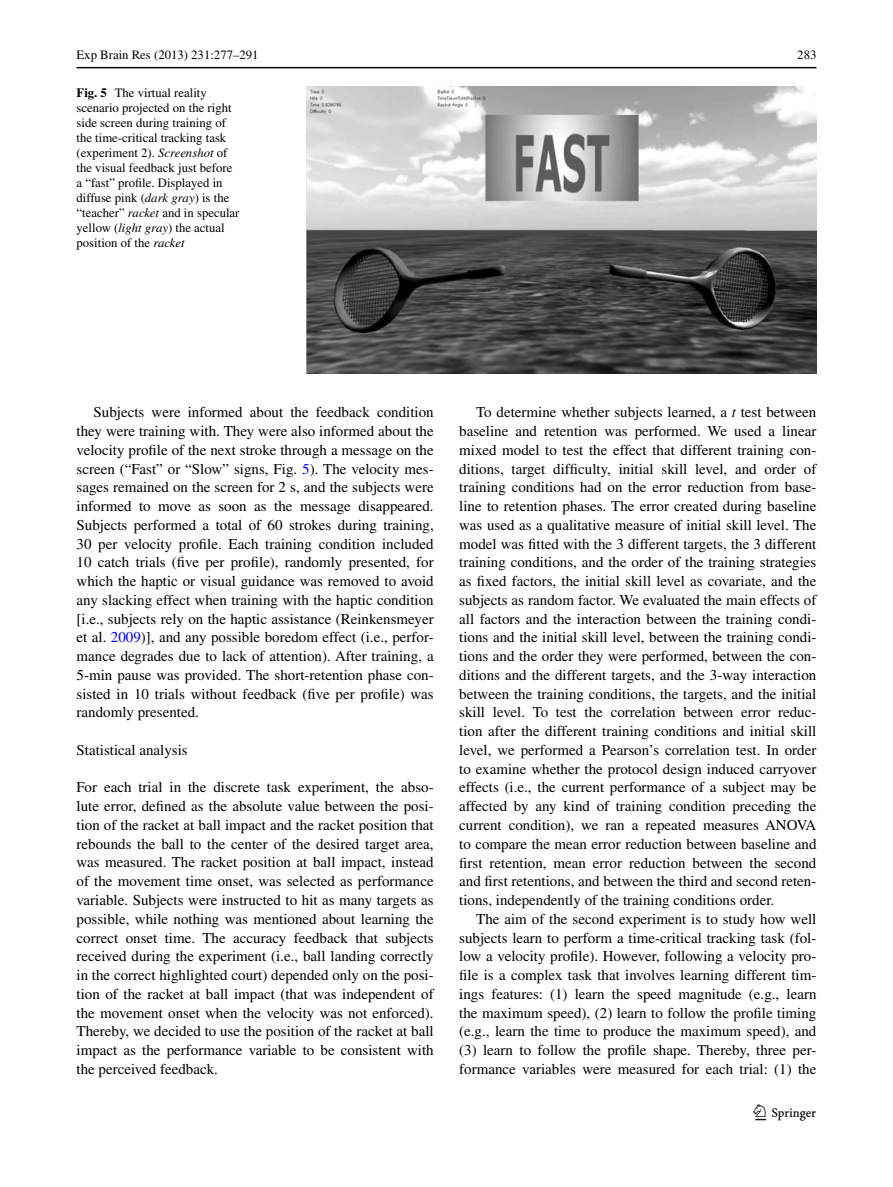
<style>
.page{position:relative;width:893px;height:1187px;background:#fff}
.page>*{position:absolute;margin:0;border:0;box-sizing:border-box;transform-origin:0 0}
.t1{font:22.5px "Springnew";color:#000}
.t2{font:15px/18.8px "Times";color:#000;text-align:justify}
.t3{font:12.75px/15px "Times";color:#000}
.s1{font-weight:700}
.s2{font-style:italic}
.s3{color:#00f}
</style>
<div class="page">
<hr style="left:77px;top:67px;width:739px;height:1px;background:#000">
<img style="left:306px;top:87px;width:510px;height:287px">
<p class="t3" style="left:77px;top:48px;width:184px">Exp Brain Res (2013) 231:277–291</p>
<p class="t3" style="left:797px;top:48px;width:21px">283</p>
<p class="t3" style="left:77px;top:85px;width:164px"><span class="s1">Fig. 5</span> The virtual reality scenario projected on the right side screen during training of the time-critical tracking task (experiment 2). <span class="s2">Screenshot</span> of the visual feedback just before a “fast” profile. Displayed in diffuse pink (<span class="s2">dark gray</span>) is the “teacher” <span class="s2">racket</span> and in specular yellow (<span class="s2">light gray</span>) the actual position of the <span class="s2">racket</span></p>
<p class="t2" style="left:77px;top:402px;width:359px;text-indent:17px">Subjects were informed about the feedback condition they were training with. They were also informed about the velocity profile of the next stroke through a message on the screen (“Fast” or “Slow” signs, Fig. <span class="s3">5</span>). The velocity mes&shy;sages remained on the screen for 2 s, and the subjects were informed to move as soon as the message disappeared.<br>Subjects performed a total of 60 strokes during training, 30 per velocity profile. Each training condition included 10 catch trials (five per profile), randomly presented, for which the haptic or visual guidance was removed to avoid any slacking effect when training with the haptic condition [i.e., subjects rely on the haptic assistance (Reinkensmeyer et al. <span class="s3">2009</span>)], and any possible boredom effect (i.e., perfor&shy;mance degrades due to lack of attention). After training, a 5-min pause was provided. The short-retention phase con&shy;sisted in 10 trials without feedback (five per profile) was randomly presented.</p>
<p class="t2" style="left:77px;top:740px;width:113px">Statistical analysis</p>
<p class="t2" style="left:77px;top:777px;width:359px">For each trial in the discrete task experiment, the abso&shy;lute error, defined as the absolute value between the posi&shy;tion of the racket at ball impact and the racket position that rebounds the ball to the center of the desired target area, was measured. The racket position at ball impact, instead of the movement time onset, was selected as performance variable. Subjects were instructed to hit as many targets as possible, while nothing was mentioned about learning the correct onset time. The accuracy feedback that subjects received during the experiment (i.e., ball landing correctly in the correct highlighted court) depended only on the posi&shy;tion of the racket at ball impact (that was independent of the movement onset when the velocity was not enforced).<br>Thereby, we decided to use the position of the racket at ball impact as the performance variable to be consistent with the perceived feedback.</p>
<p class="t2" style="left:459px;top:403px;width:359px;text-indent:17px">To determine whether subjects learned, a <span class="s2">t</span> test between baseline and retention was performed. We used a linear mixed model to test the effect that different training con&shy;ditions, target difficulty, initial skill level, and order of training conditions had on the error reduction from base&shy;line to retention phases. The error created during baseline was used as a qualitative measure of initial skill level. The model was fitted with the 3 different targets, the 3 different training conditions, and the order of the training strategies as fixed factors, the initial skill level as covariate, and the subjects as random factor. We evaluated the main effects of all factors and the interaction between the training condi&shy;tions and the initial skill level, between the training condi&shy;tions and the order they were performed, between the con&shy;ditions and the different targets, and the 3-way interaction between the training conditions, the targets, and the initial skill level. To test the correlation between error reduc&shy;tion after the different training conditions and initial skill level, we performed a Pearson’s correlation test. In order to examine whether the protocol design induced carryover effects (i.e., the current performance of a subject may be affected by any kind of training condition preceding the current condition), we ran a repeated measures ANOVA to compare the mean error reduction between baseline and first retention, mean error reduction between the second and first retentions, and between the third and second reten&shy;tions, independently of the training conditions order.</p>
<p class="t2" style="left:459px;top:909px;width:359px;text-indent:17px">The aim of the second experiment is to study how well subjects learn to perform a time-critical tracking task (fol&shy;low a velocity profile). However, following a velocity pro&shy;file is a complex task that involves learning different tim&shy;ings features: (1) learn the speed magnitude (e.g., learn the maximum speed), (2) learn to follow the profile timing (e.g., learn the time to produce the maximum speed), and (3) learn to follow the profile shape. Thereby, three per&shy;formance variables were measured for each trial: (1) the</p>
<h1 class="t1" style="left:755px;top:1104px;width:62px">1 3</h1>
</div>
